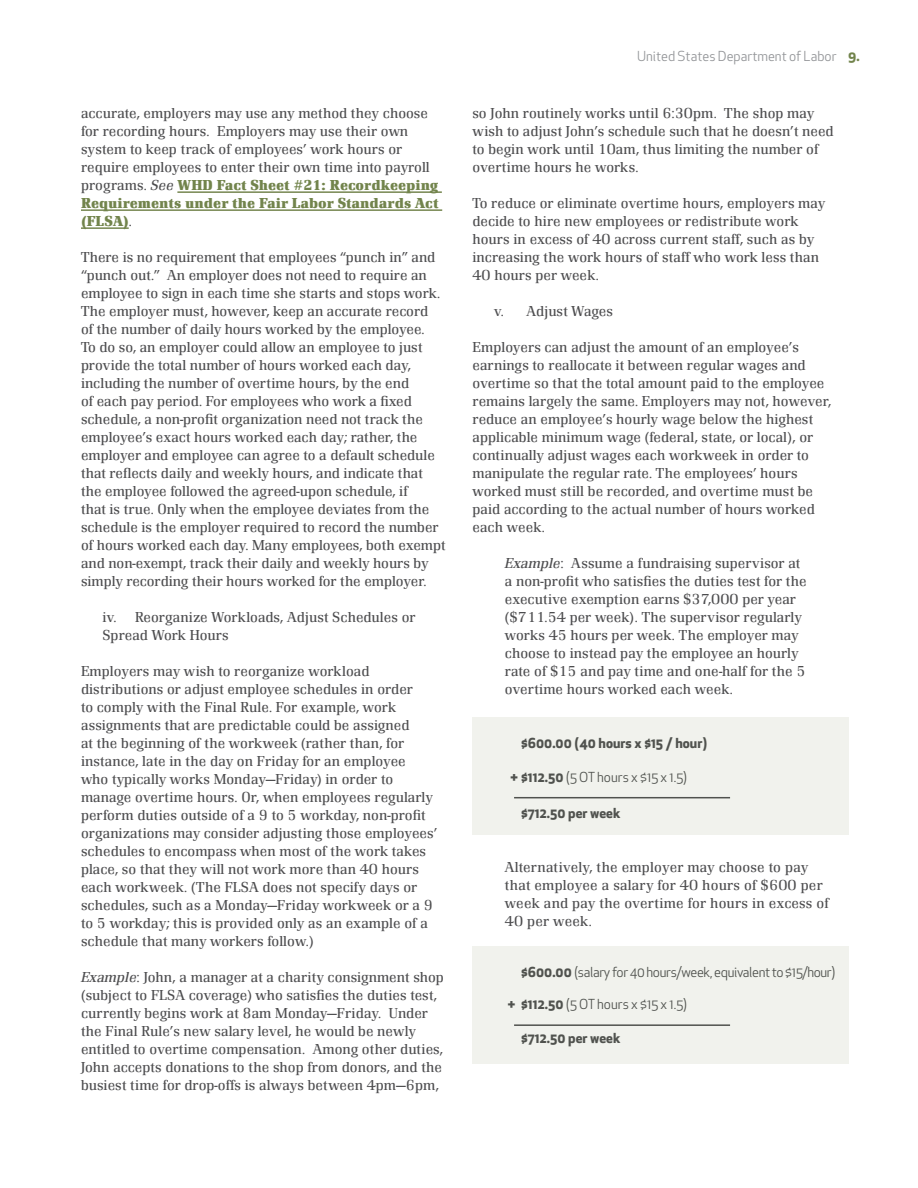
<style>
.page{position:relative;width:918px;height:1188px;background:#fff}
.page>*{position:absolute;margin:0;border:0;box-sizing:border-box;transform-origin:0 0}
.t1{font:300 15px/18px "Renault";color:#4d4d4f}
.t2{font:700 13.5px "Apex New";color:#4d4d4f}
.t3{font:13.5px "Apex New";color:#4d4d4f}
.t4{font:13.5px "Apex New";letter-spacing:-.025em;color:#4d4d4f}
.t5{font:13.5px "Apex New";color:#939598}
.s1{font-style:italic}
.s2{font-weight:700;color:#72844c}
.s3{font-weight:700}
</style>
<div class="page">
<hr style="left:177px;top:191px;width:265px;height:2px;background:#72844c">
<hr style="left:81px;top:209px;width:361px;height:2px;background:#72844c">
<hr style="left:81px;top:227px;width:48px;height:2px;background:#72844c">
<div style="left:472px;top:717px;width:377px;height:118px;background:#f1f2ed"></div>
<div style="left:472px;top:946px;width:377px;height:118px;background:#f1f2ed"></div>
<p class="t1" style="left:81px;top:104px;width:359px">accurate, employers may use any method they choose for recording hours. Employers may use their own system to keep track of employees’ work hours or require employees to enter their own time into payroll programs. <span class="s1">See</span> <span class="s2">WHD Fact Sheet #21: Recordkeeping Requirements under the Fair Labor Standards Act (FLSA)</span>.</p>
<p class="t1" style="left:81px;top:248px;width:366px">There is no requirement that employees “punch in” and “punch out.” An employer does not need to require an employee to sign in each time she starts and stops work.<br>The employer must, however, keep an accurate record<br>of the number of daily hours worked by the employee.<br>To do so, an employer could allow an employee to just provide the total number of hours worked each day, including the number of overtime hours, by the end<br>of each pay period. For employees who work a fixed schedule, a non-profit organization need not track the employee’s exact hours worked each day; rather, the employer and employee can agree to a default schedule that reflects daily and weekly hours, and indicate that the employee followed the agreed-upon schedule, if<br>that is true. Only when the employee deviates from the schedule is the employer required to record the number of hours worked each day. Many employees, both exempt and non-exempt, track their daily and weekly hours by simply recording their hours worked for the employer.</p>
<p class="t1" style="left:103px;top:608px;width:314px">iv. Reorganize Workloads, Adjust Schedules or<br>Spread Work Hours</p>
<p class="t1" style="left:81px;top:662px;width:358px">Employers may wish to reorganize workload distributions or adjust employee schedules in order<br>to comply with the Final Rule. For example, work assignments that are predictable could be assigned<br>at the beginning of the workweek (rather than, for instance, late in the day on Friday for an employee<br>who typically works Monday—Friday) in order to manage overtime hours. Or, when employees regularly perform duties outside of a 9 to 5 workday, non-profit organizations may consider adjusting those employees’ schedules to encompass when most of the work takes place, so that they will not work more than 40 hours each workweek. (The FLSA does not specify days or schedules, such as a Monday—Friday workweek or a 9 to 5 workday; this is provided only as an example of a schedule that many workers follow.)</p>
<p class="t1" style="left:81px;top:968px;width:365px"><span class="s1">Example</span>: John, a manager at a charity consignment shop (subject to FLSA coverage) who satisfies the duties test, currently begins work at 8am Monday—Friday. Under the Final Rule’s new salary level, he would be newly entitled to overtime compensation. Among other duties, John accepts donations to the shop from donors, and the busiest time for drop-offs is always between 4pm—6pm,</p>
<p class="t5" style="left:637px;top:47px;width:224px">United States Department of Labor <span class="s2">9.</span></p>
<p class="t1" style="left:472px;top:104px;width:363px">so John routinely works until 6:30pm. The shop may wish to adjust John’s schedule such that he doesn’t need to begin work until 10am, thus limiting the number of overtime hours he works.</p>
<p class="t1" style="left:472px;top:194px;width:354px">To reduce or eliminate overtime hours, employers may decide to hire new employees or redistribute work hours in excess of 40 across current staff, such as by increasing the work hours of staff who work less than 40 hours per week.</p>
<p class="t1" style="left:494px;top:302px;width:120px">v. Adjust Wages</p>
<p class="t1" style="left:472px;top:338px;width:360px">Employers can adjust the amount of an employee’s earnings to reallocate it between regular wages and overtime so that the total amount paid to the employee remains largely the same. Employers may not, however, reduce an employee’s hourly wage below the highest applicable minimum wage (federal, state, or local), or continually adjust wages each workweek in order to manipulate the regular rate. The employees’ hours worked must still be recorded, and overtime must be paid according to the actual number of hours worked each week.</p>
<p class="t1" style="left:505px;top:554px;width:303px"><span class="s1">Example</span>: Assume a fundraising supervisor at a non-profit who satisfies the duties test for the executive exemption earns $37,000 per year ($711.54 per week). The supervisor regularly works 45 hours per week. The employer may choose to instead pay the employee an hourly rate of $15 and pay time and one-half for the 5 overtime hours worked each week.</p>
<p class="t2" style="left:521px;top:733px;width:188px">$600.00 (40 hours x $15 / hour)</p>
<p class="t3" style="left:510px;top:769px;width:178px"><span class="s3">+ $112.50</span> (5 OT hours x $15 x 1.5)</p>
<p class="t2" style="left:521px;top:803px;width:101px">$712.50 per week</p>
<p class="t1" style="left:505px;top:859px;width:325px">Alternatively, the employer may choose to pay that employee a salary for 40 hours of $600 per week and pay the overtime for hours in excess of 40 per week.</p>
<p class="t4" style="left:521px;top:963px;width:316px"><span class="s3">$600.00</span> (salary for 40 hours/week, equivalent to $15/hour)</p>
<p class="t3" style="left:508px;top:996px;width:181px"><span class="s3">+ $112.50</span> (5 OT hours x $15 x 1.5)</p>
<p class="t2" style="left:521px;top:1028px;width:101px">$712.50 per week</p>
</div>
